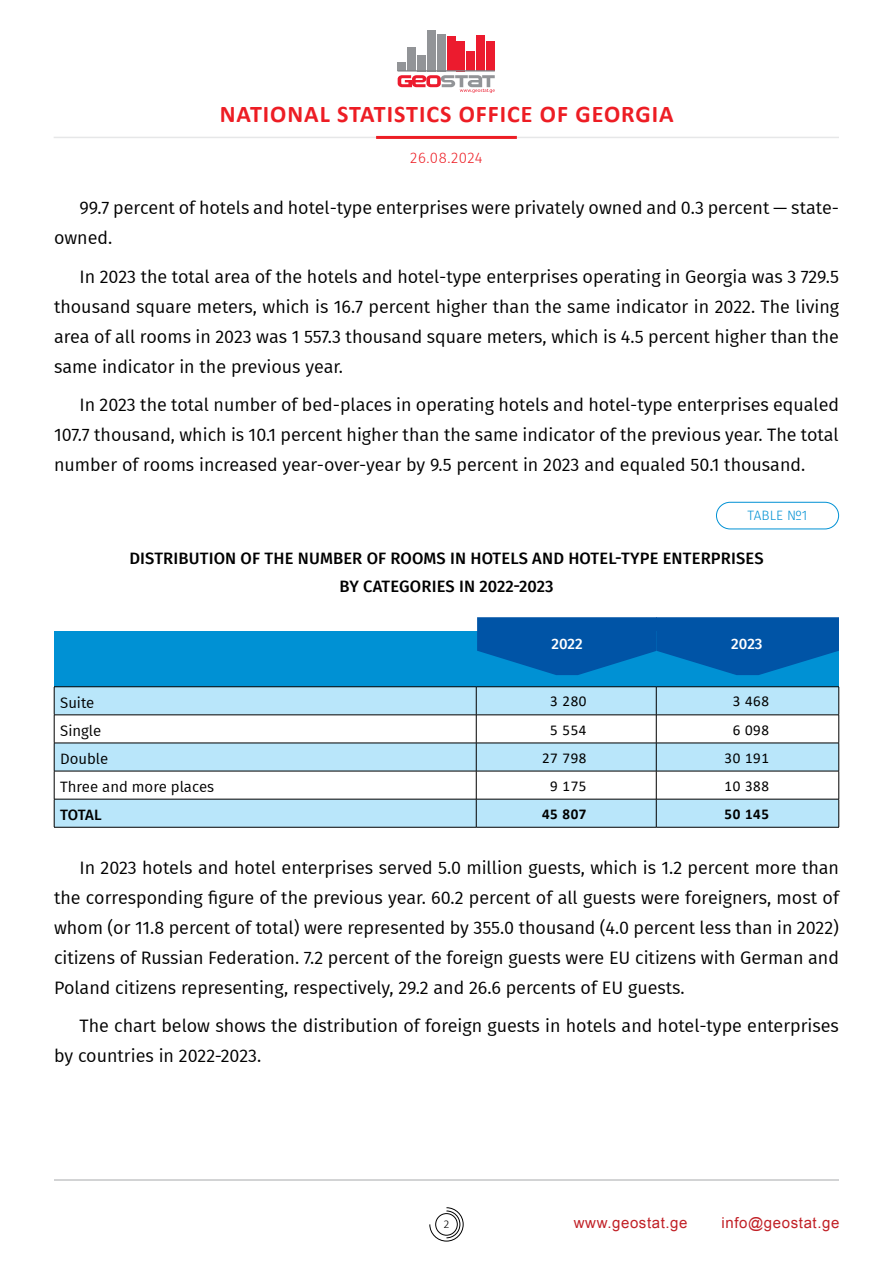
<style>
.page{position:relative;width:893px;height:1263px;background:#fff}
.page>*{position:absolute;margin:0;border:0;box-sizing:border-box;transform-origin:0 0}
.t1{font:700 24px "Calibri";letter-spacing:.04em;color:#ed1d24}
.t2{font:18px/30px "Fira GO";color:#000;text-align:justify}
.t3{font:500 16.5px/28.2px "Fira GO";letter-spacing:.01em;color:#000;text-align:center}
.t4{font:15px "Fira GO";color:#000}
.t5{font:15px "Calibri";letter-spacing:.04em;color:#000}
.t6{font:15px "BPG Ingiri Arial";letter-spacing:.04em;color:#c12026}
.t7{font:300 15px "Fira GO";letter-spacing:.04em;color:#ed1d24}
.t8{font:700 15px "Calibri";letter-spacing:.04em;color:#000}
.t9{font:500 15px "Fira GO";letter-spacing:-.005em;color:#fff}
.t10{font:500 15px "Fira GO";letter-spacing:-.025em;color:#000}
.t11{font:300 13.5px "Fira GO";letter-spacing:.01em;color:#0091d4}
.t12{font:300 12px "Calibri";color:#000}
</style>
<div class="page">
<svg style="left:429px;top:1207px;width:35px;height:34px"></svg>
<hr style="left:54px;top:1179px;width:785px;height:1px;background:#a7a9ac">
<hr style="left:54px;top:137px;width:785px;height:1px;background:#e6e7e8">
<hr style="left:376px;top:136px;width:141px;height:3px;background:#ed1d24">
<div style="left:398px;top:62px;width:8px;height:9px;background:#929497"></div>
<div style="left:407px;top:47px;width:9px;height:24px;background:#929497"></div>
<div style="left:417px;top:55px;width:9px;height:16px;background:#929497"></div>
<div style="left:427px;top:30px;width:9px;height:41px;background:#929497"></div>
<div style="left:437px;top:34px;width:9px;height:37px;background:#929497"></div>
<div style="left:447px;top:36px;width:8px;height:35px;background:#ec1b2e"></div>
<div style="left:457px;top:41px;width:8px;height:30px;background:#ec1b2e"></div>
<div style="left:466px;top:51px;width:9px;height:20px;background:#ec1b2e"></div>
<div style="left:476px;top:36px;width:9px;height:35px;background:#ec1b2e"></div>
<div style="left:486px;top:42px;width:9px;height:29px;background:#ec1b2e"></div>
<hr style="left:398px;top:70px;width:97px;height:2px;background:#808184">
<svg style="left:398px;top:75px;width:97px;height:18px"></svg>
<div style="left:54px;top:632px;width:603px;height:55px;background:#0091d4"></div>
<div style="left:656px;top:632px;width:183px;height:55px;background:#0091d4"></div>
<svg style="left:477px;top:617px;width:362px;height:58px"></svg>
<hr style="left:54px;top:686px;width:422px;height:1px;background:#000">
<hr style="left:476px;top:686px;width:180px;height:1px;background:#000">
<hr style="left:656px;top:686px;width:183px;height:1px;background:#000">
<hr style="left:54px;top:827px;width:422px;height:1px;background:#000">
<hr style="left:476px;top:827px;width:180px;height:1px;background:#000">
<svg style="left:54px;top:687px;width:785px;height:140px"></svg>
<hr style="left:656px;top:827px;width:183px;height:1px;background:#000">
<div style="left:716px;top:502px;width:123px;height:27px;border:1px solid #0091d4;border-radius:14px"></div>
<h1 class="t1" style="left:220px;top:97px;width:455px">NATIONAL STATISTICS OFFICE OF GEORGIA</h1>
<p class="t7" style="left:410px;top:149px;width:74px">26.08.2024</p>
<p class="t2" style="left:54px;top:193px;width:786px;text-indent:26px">99.7 percent of hotels and hotel-type enterprises were privately owned and 0.3 percent — state&shy;owned.</p>
<p class="t2" style="left:54px;top:261px;width:787px;text-indent:26px">In 2023 the total area of the hotels and hotel-type enterprises operating in Georgia was 3 729.5 thousand square meters, which is 16.7 percent higher than the same indicator in 2022. The living area of all rooms in 2023 was 1 557.3 thousand square meters, which is 4.5 percent higher than the same indicator in the previous year.</p>
<p class="t2" style="left:54px;top:390px;width:786px;text-indent:26px">In 2023 the total number of bed-places in operating hotels and hotel-type enterprises equaled 107.7 thousand, which is 10.1 percent higher than the same indicator of the previous year. The total number of rooms increased year-over-year by 9.5 percent in 2023 and equaled 50.1 thousand.</p>
<p class="t11" style="left:748px;top:508px;width:61px">TABLE №1</p>
<p class="t3" style="left:129px;top:544px;width:636px">DISTRIBUTION OF THE NUMBER OF ROOMS IN HOTELS AND HOTEL-TYPE ENTERPRISES<br>BY CATEGORIES IN 2022-2023</p>
<p class="t9" style="left:551px;top:635px;width:33px">2022</p>
<p class="t9" style="left:731px;top:635px;width:33px">2023</p>
<p class="t4" style="left:60px;top:694px;width:36px">Suite</p>
<p class="t5" style="left:550px;top:691px;width:38px">3 280</p>
<p class="t5" style="left:733px;top:691px;width:38px">3 468</p>
<p class="t4" style="left:60px;top:722px;width:43px">Single</p>
<p class="t5" style="left:550px;top:719px;width:38px">5 554</p>
<p class="t5" style="left:733px;top:719px;width:38px">6 098</p>
<p class="t4" style="left:60px;top:750px;width:50px">Double</p>
<p class="t5" style="left:542px;top:747px;width:46px">27 798</p>
<p class="t5" style="left:725px;top:747px;width:46px">30 191</p>
<p class="t4" style="left:60px;top:778px;width:155px">Three and more places</p>
<p class="t5" style="left:550px;top:775px;width:38px">9 175</p>
<p class="t5" style="left:725px;top:775px;width:46px">10 388</p>
<p class="t10" style="left:60px;top:806px;width:43px">TOTAL</p>
<p class="t8" style="left:542px;top:803px;width:46px">45 807</p>
<p class="t8" style="left:725px;top:803px;width:46px">50 145</p>
<p class="t2" style="left:54px;top:852px;width:786px;text-indent:26px">In 2023 hotels and hotel enterprises served 5.0 million guests, which is 1.2 percent more than the corresponding figure of the previous year. 60.2 percent of all guests were foreigners, most of whom (or 11.8 percent of total) were represented by 355.0 thousand (4.0 percent less than in 2022) citizens of Russian Federation. 7.2 percent of the foreign guests were EU citizens with German and Poland citizens representing, respectively, 29.2 and 26.6 percents of EU guests.</p>
<p class="t2" style="left:54px;top:1011px;width:786px;text-indent:26px">The chart below shows the distribution of foreign guests in hotels and hotel-type enterprises by countries in 2022-2023.</p>
<p class="t12" style="left:443px;top:1217px;width:8px">2</p>
<p class="t6" style="left:574px;top:1213px;width:115px">www.geostat.ge</p>
<p class="t6" style="left:722px;top:1213px;width:119px">info@geostat.ge</p>
</div>
